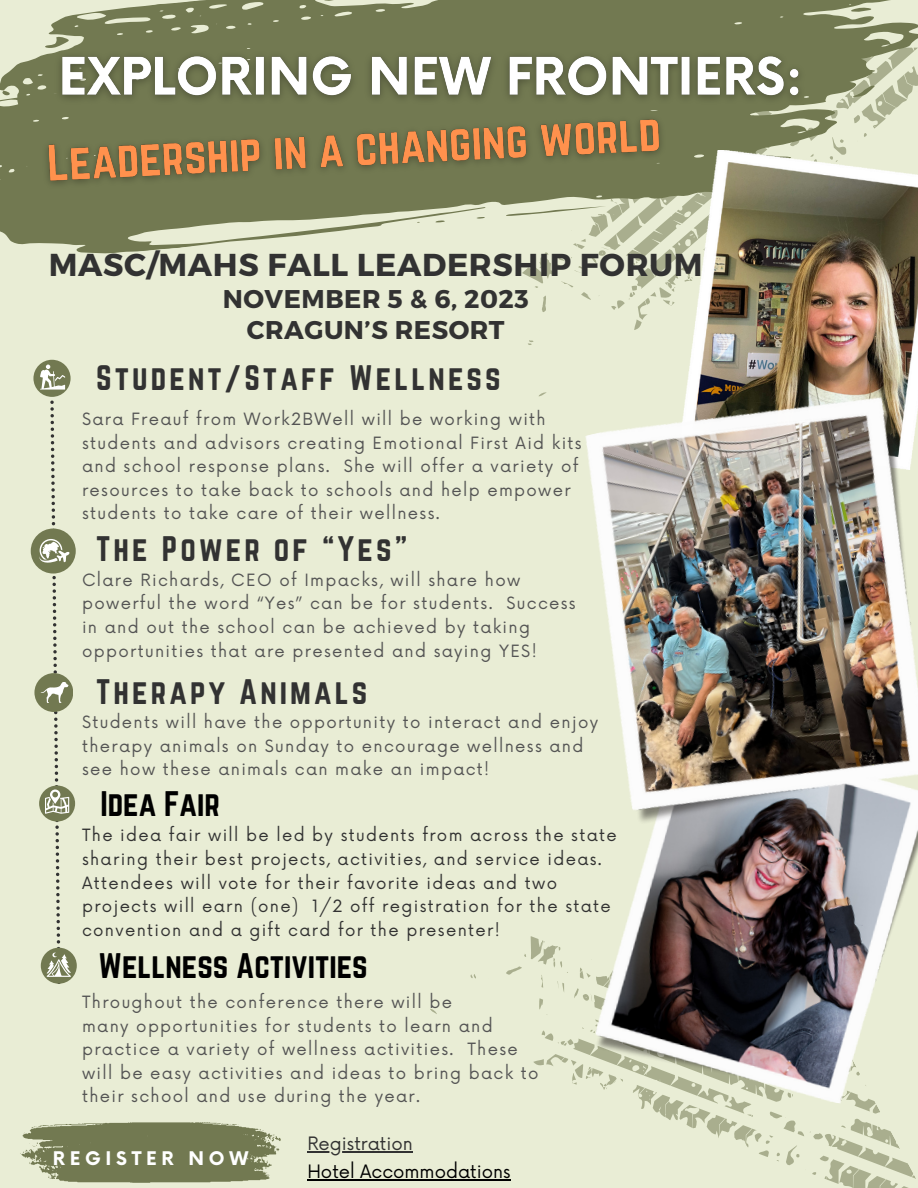
<style>
.page{position:relative;width:918px;height:1188px;background:#e9edd5}
.page>*{position:absolute;margin:0;border:0;box-sizing:border-box;transform-origin:0 0}
.t1{font:700 31.65px "Montserrat";letter-spacing:.02em;color:#323232}
.t2{font:31.05px "Norwester";letter-spacing:.1em;color:#323232}
.t3{font:31.05px "Norwester";color:#000}
.t4{font:700 25.65px "Montserrat";letter-spacing:.02em;color:#323232}
.t5{font:700 18.3px "Now";letter-spacing:.255em;color:#fff}
.t6{font:18px "Now";color:#000}
.t7{font:18px "Now";color:#323232}
.t8{font:16.5px/23.7px "Now";letter-spacing:.08em;color:#545454}
.t9{font:16.5px/23.7px "Now";letter-spacing:.08em;color:#323232}
</style>
<div class="page">
<svg style="left:69px;top:0;width:849px;height:48px;fill:#727951"></svg>
<svg style="left:850px;top:6px;width:22px;height:7px"></svg>
<svg style="left:323px;top:0;width:43px;height:2px"></svg>
<svg style="left:0;top:16px;width:884px;height:238px;fill:#727951"></svg>
<svg style="left:506px;top:205px;width:16px;height:12px"></svg>
<svg style="left:435px;top:220px;width:10px;height:3px"></svg>
<svg style="left:476px;top:217px;width:9px;height:2px"></svg>
<svg style="left:684px;top:43px;width:12px;height:2px"></svg>
<svg style="left:711px;top:40px;width:10px;height:3px"></svg>
<svg style="left:422px;top:936px;width:494px;height:252px"></svg>
<svg style="left:522px;top:48px;width:396px;height:297px"></svg>
<img style="left:681px;top:151px;width:237px;height:209px">
<img style="left:591px;top:847px;width:327px;height:264px">
<img style="left:539px;top:360px;width:379px;height:487px">
<div style="left:39px;top:786px;width:36px;height:36px;background:#727951;border-radius:50%"></div>
<div style="left:33px;top:360px;width:38px;height:37px;background:#727951;border-radius:50%"></div>
<svg style="left:40px;top:365px;width:25px;height:25px"></svg>
<div style="left:31px;top:529px;width:45px;height:45px;background:#727951;border-radius:50%"></div>
<svg style="left:34px;top:673px;width:39px;height:39px"></svg>
<div style="left:41px;top:948px;width:36px;height:36px;background:#727951;border-radius:50%"></div>
<svg style="left:39px;top:401px;width:32px;height:583px"></svg>
<svg style="left:20px;top:1122px;width:261px;height:61px;background:#868d68"></svg>
<img style="left:50px;top:45px;width:762px;height:65px">
<img style="left:37px;top:103px;width:635px;height:93px">
<hr style="left:307px;top:1151px;width:106px;height:1px;background:#323232">
<hr style="left:307px;top:1179px;width:204px;height:1px;background:#000">
<p class="t1" style="left:49px;top:244px;width:655px">MASC/MAHS FALL LEADERSHIP FORUM</p>
<p class="t4" style="left:223px;top:282px;width:308px">NOVEMBER 5 &amp; 6, 2023</p>
<p class="t4" style="left:247px;top:313px;width:259px">CRAGUN’S RESORT</p>
<p class="t2" style="left:96px;top:359px;width:406px">Student/Staff Wellness</p>
<p class="t8" style="left:82px;top:408px;width:501px">Sara Freauf from Work2BWell will be working with students and advisors creating Emotional First Aid kits and school response plans. She will offer a variety of resources to take back to schools and help empower students to take care of their wellness.</p>
<p class="t2" style="left:96px;top:529px;width:313px">The Power of “Yes”</p>
<p class="t8" style="left:82px;top:569px;width:495px">Clare Richards, CEO of Impacks, will share how powerful the word “Yes” can be for students. Success in and out the school can be achieved by taking opportunities that are presented and saying YES!</p>
<p class="t2" style="left:96px;top:673px;width:273px">Therapy Animals</p>
<p class="t8" style="left:82px;top:711px;width:518px">Students will have the opportunity to interact and enjoy therapy animals on Sunday to encourage wellness and see how these animals can make an impact!</p>
<p class="t3" style="left:100px;top:785px;width:121px">Idea Fair</p>
<p class="t9" style="left:82px;top:824px;width:536px">The idea fair will be led by students from across the state sharing their best projects, activities, and service ideas.<br>Attendees will vote for their favorite ideas and two projects will earn (one) 1/2 off registration for the state convention and a gift card for the presenter!</p>
<p class="t3" style="left:98px;top:947px;width:271px">Wellness Activities</p>
<p class="t8" style="left:82px;top:991px;width:371px">Throughout the conference there will be</p>
<p class="t8" style="left:82px;top:1015px;width:458px">many opportunities for students to learn and practice a variety of wellness activities. These will be easy activities and ideas to bring back to their school and use during the year.</p>
<p class="t5" style="left:53px;top:1148px;width:197px">REGISTER NOW</p>
<p class="t7" style="left:307px;top:1134px;width:107px">Registration</p>
<p class="t6" style="left:307px;top:1162px;width:205px">Hotel Accommodations</p>
</div>
